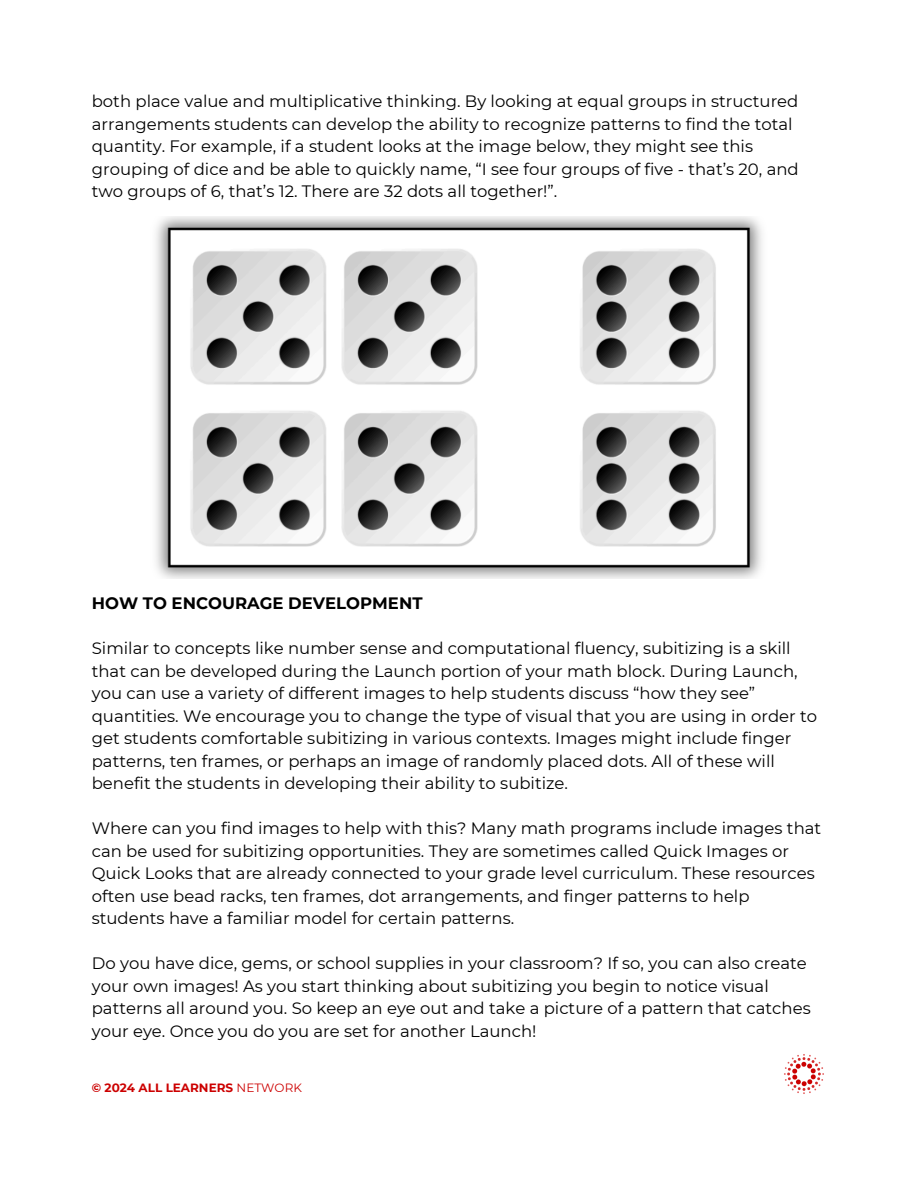
<style>
.page{position:relative;width:918px;height:1188px;background:#fff}
.page>*{position:absolute;margin:0;border:0;box-sizing:border-box;transform-origin:0 0}
.t1{font:16.5px/22.5px "Montserrat";color:#000}
.t2{font:700 16.5px "Montserrat";color:#000}
.t3{font:700 12px "Montserrat";color:#c00}
.s1{font-weight:400}
</style>
<div class="page">
<img style="left:784px;top:1054px;width:40px;height:40px">
<img style="left:156px;top:217px;width:606px;height:362px">
<h2 class="t1" style="left:92px;top:90px;width:708px">both place value and multiplicative thinking. By looking at equal groups in structured arrangements students can develop the ability to recognize patterns to find the total quantity. For example, if a student looks at the image below, they might see this grouping of dice and be able to quickly name, “I see four groups of five - that’s 20, and two groups of 6, that’s 12. There are 32 dots all together!”.</h2>
<h2 class="t2" style="left:92px;top:593px;width:332px">HOW TO ENCOURAGE DEVELOPMENT</h2>
<h2 class="t1" style="left:92px;top:637px;width:727px">Similar to concepts like number sense and computational fluency, subitizing is a skill that can be developed during the Launch portion of your math block. During Launch, you can use a variety of different images to help students discuss “how they see” quantities. We encourage you to change the type of visual that you are using in order to get students comfortable subitizing in various contexts. Images might include finger patterns, ten frames, or perhaps an image of randomly placed dots. All of these will benefit the students in developing their ability to subitize.</h2>
<p class="t1" style="left:92px;top:817px;width:731px">Where can you find images to help with this? Many math programs include images that can be used for subitizing opportunities. They are sometimes called Quick Images or Quick Looks that are already connected to your grade level curriculum. These resources often use bead racks, ten frames, dot arrangements, and finger patterns to help students have a familiar model for certain patterns.</p>
<p class="t1" style="left:92px;top:952px;width:720px">Do you have dice, gems, or school supplies in your classroom? If so, you can also create your own images! As you start thinking about subitizing you begin to notice visual patterns all around you. So keep an eye out and take a picture of a pattern that catches your eye. Once you do you are set for another Launch!</p>
<h1 class="t3" style="left:92px;top:1081px;width:212px">© 2024 ALL LEARNERS <span class="s1">NETWORK</span></h1>
</div>
